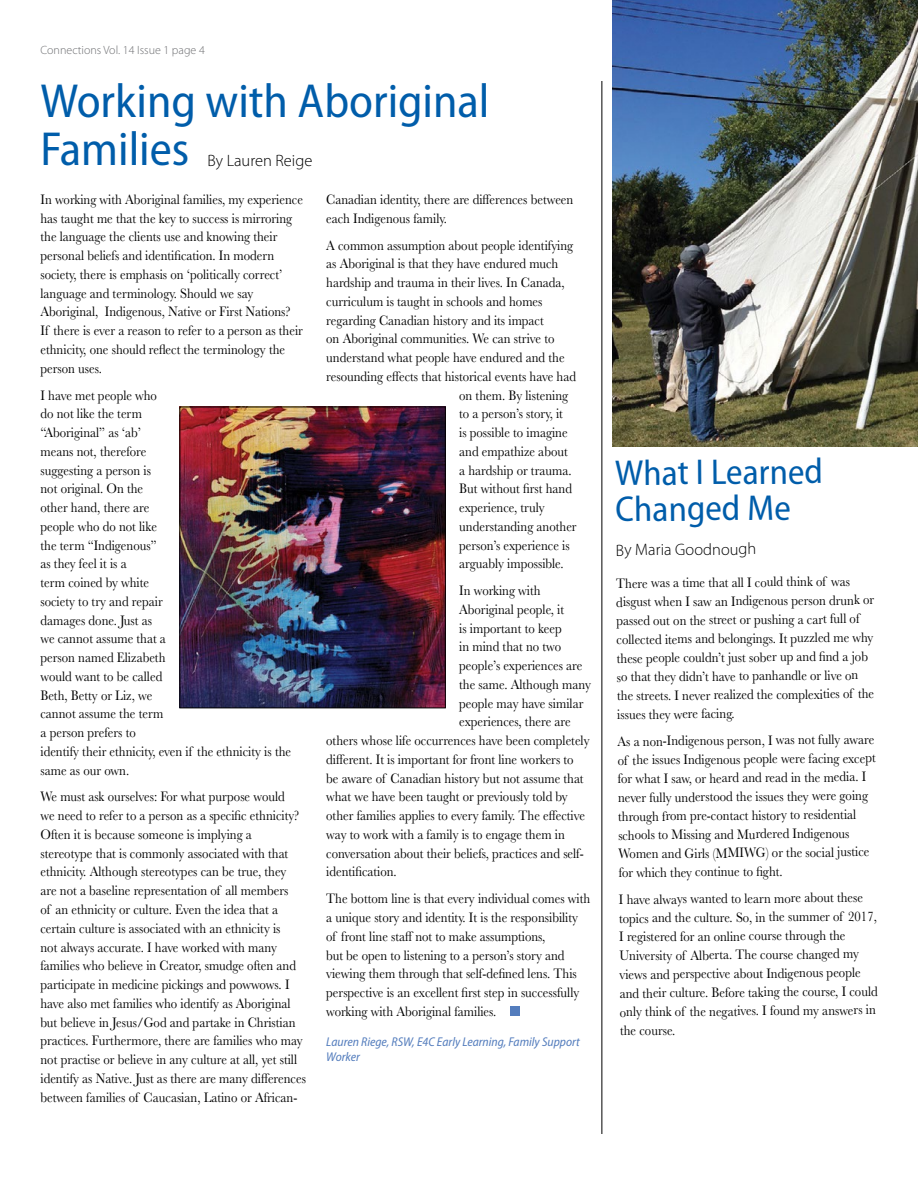
<style>
.page{position:relative;width:918px;height:1188px;background:#fff}
.page>*{position:absolute;margin:0;border:0;box-sizing:border-box;transform-origin:0 0}
.t1{font:semi-condensed 48px/48px "Myriad Pro";color:#005daa}
.t2{font:semi-condensed 36px/36.3px "Myriad Pro";letter-spacing:-.01em;color:#005daa}
.t3{font:300 16.5px "Myriad Pro";color:#000}
.t4{font:14.25px/18.8px "Baskerville";color:#000;scale:.9 1}
.t5{font:italic semi-condensed 12.75px/15px "Myriad Pro";color:#547dbd}
.t6{font:300 12px "Myriad Pro";color:#6d6e71}
</style>
<div class="page">
<hr style="left:602px;top:81px;width:1px;height:1053px;background:#000">
<div style="left:510px;top:1006px;width:10px;height:10px;background:#547dbd"></div>
<img style="left:181px;top:409px;width:263px;height:297px">
<div style="left:179px;top:407px;width:267px;height:301px;border:1px solid #000"></div>
<img style="left:612px;top:0;width:306px;height:447px">
<p class="t6" style="left:40px;top:44px;width:166px">Connections Vol. 14 Issue 1 page 4</p>
<h1 class="t1" style="left:40px;top:78px;width:451px">Working with Aboriginal<br>Families</h1>
<p class="t4" style="left:40px;top:190px;width:293px">In working with Aboriginal families, my experience has taught me that the key to success is mirroring the language the clients use and knowing their personal beliefs and identification. In modern society, there is emphasis on ‘politically correct’ language and terminology. Should we say Aboriginal, Indigenous, Native or First Nations?<br>If there is ever a reason to refer to a person as their ethnicity, one should reflect the terminology the person uses.</p>
<p class="t4" style="left:40px;top:386px;width:280px">I have met people who<br>do not like the term<br>“Aboriginal” as ‘ab’<br>means not, therefore<br>suggesting a person is<br>not original. On the<br>other hand, there are<br>people who do not like<br>the term “Indigenous”<br>as they feel it is a<br>term coined by white<br>society to try and repair<br>damages done. Just as<br>we cannot assume that a<br>person named Elizabeth<br>would want to be called<br>Beth, Betty or Liz, we<br>cannot assume the term<br>a person prefers to<br>identify their ethnicity, even if the ethnicity is the same as our own.</p>
<p class="t4" style="left:40px;top:788px;width:296px">We must ask ourselves: For what purpose would<br>we need to refer to a person as a specific ethnicity?<br>Often it is because someone is implying a stereotype that is commonly associated with that ethnicity. Although stereotypes can be true, they are not a baseline representation of all members<br>of an ethnicity or culture. Even the idea that a certain culture is associated with an ethnicity is<br>not always accurate. I have worked with many families who believe in Creator, smudge often and participate in medicine pickings and powwows. I have also met families who identify as Aboriginal but believe in Jesus/God and partake in Christian practices. Furthermore, there are families who may not practise or believe in any culture at all, yet still identify as Native. Just as there are many differences between families of Caucasian, Latino or African-</p>
<p class="t3" style="left:207px;top:152px;width:107px">By Lauren Reige</p>
<p class="t4" style="left:326px;top:190px;width:276px">Canadian identity, there are differences between each Indigenous family.</p>
<p class="t4" style="left:326px;top:236px;width:276px">A common assumption about people identifying</p>
<p class="t4" style="left:326px;top:255px;width:259px">as Aboriginal is that they have endured much</p>
<p class="t4" style="left:326px;top:273px;width:267px">hardship and trauma in their lives. In Canada,</p>
<p class="t4" style="left:326px;top:292px;width:242px">curriculum is taught in schools and homes</p>
<p class="t4" style="left:326px;top:311px;width:243px">regarding Canadian history and its impact</p>
<p class="t4" style="left:326px;top:330px;width:255px">on Aboriginal communities. We can strive to</p>
<p class="t4" style="left:326px;top:348px;width:266px">understand what people have endured and the</p>
<p class="t4" style="left:326px;top:367px;width:279px">resounding effects that historical events have had</p>
<p class="t4" style="left:459px;top:386px;width:123px">on them. By listening</p>
<p class="t4" style="left:459px;top:405px;width:117px">to a person’s story, it</p>
<p class="t4" style="left:459px;top:423px;width:122px">is possible to imagine</p>
<p class="t4" style="left:459px;top:442px;width:122px">and empathize about</p>
<p class="t4" style="left:459px;top:461px;width:126px">a hardship or trauma.</p>
<p class="t4" style="left:459px;top:480px;width:127px">But without first hand</p>
<p class="t4" style="left:459px;top:498px;width:96px">experience, truly</p>
<p class="t4" style="left:459px;top:517px;width:132px">understanding another</p>
<p class="t4" style="left:459px;top:536px;width:124px">person’s experience is</p>
<p class="t4" style="left:459px;top:555px;width:118px">arguably impossible.</p>
<p class="t4" style="left:459px;top:581px;width:92px">In working with</p>
<p class="t4" style="left:459px;top:600px;width:118px">Aboriginal people, it</p>
<p class="t4" style="left:459px;top:619px;width:116px">is important to keep</p>
<p class="t4" style="left:459px;top:638px;width:115px">in mind that no two</p>
<p class="t4" style="left:459px;top:656px;width:138px">people’s experiences are</p>
<p class="t4" style="left:459px;top:675px;width:148px">the same. Although many</p>
<p class="t4" style="left:459px;top:694px;width:139px">people may have similar</p>
<p class="t4" style="left:459px;top:713px;width:125px">experiences, there are</p>
<p class="t4" style="left:326px;top:731px;width:294px">others whose life occurrences have been completely</p>
<p class="t4" style="left:326px;top:750px;width:276px">different. It is important for front line workers to</p>
<p class="t4" style="left:326px;top:769px;width:288px">be aware of Canadian history but not assume that</p>
<p class="t4" style="left:326px;top:788px;width:270px">what we have been taught or previously told by</p>
<p class="t4" style="left:326px;top:806px;width:289px">other families applies to every family. The effective</p>
<p class="t4" style="left:326px;top:825px;width:267px">way to work with a family is to engage them in</p>
<p class="t4" style="left:326px;top:844px;width:288px">conversation about their beliefs, practices and self-</p>
<p class="t4" style="left:326px;top:863px;width:80px">identification.</p>
<p class="t4" style="left:326px;top:890px;width:295px">The bottom line is that every individual comes with a unique story and identity. It is the responsibility of front line staff not to make assumptions,<br>but be open to listening to a person’s story and viewing them through that self-defined lens. This perspective is an excellent first step in successfully working with Aboriginal families.</p>
<p class="t5" style="left:326px;top:1034px;width:255px">Lauren Riege, RSW, E4C Early Learning, Family Support<br>Worker</p>
<h2 class="t2" style="left:615px;top:455px;width:210px">What I Learned<br>Changed Me</h2>
<p class="t3" style="left:616px;top:542px;width:142px;rotate:-1deg">By Maria Goodnough</p>
<p class="t4" style="left:616px;top:573px;width:288px">There was a time that all I could think of was disgust when I saw an Indigenous person drunk or passed out on the street or pushing a cart full of collected items and belongings. It puzzled me why these people couldn’t just sober up and find a job so that they didn’t have to panhandle or live on the streets. I never realized the complexities of the issues they were facing.</p>
<p class="t4" style="left:618px;top:731px;width:289px">As a non-Indigenous person, I was not fully aware of the issues Indigenous people were facing except for what I saw, or heard and read in the media. I never fully understood the issues they were going through from pre-contact history to residential schools to Missing and Murdered Indigenous Women and Girls (MMIWG) or the social justice for which they continue to fight.</p>
<p class="t4" style="left:619px;top:889px;width:289px">I have always wanted to learn more about these topics and the culture. So, in the summer of 2017, I registered for an online course through the University of Alberta. The course changed my views and perspective about Indigenous people and their culture. Before taking the course, I could only think of the negatives. I found my answers in the course.</p>
</div>
